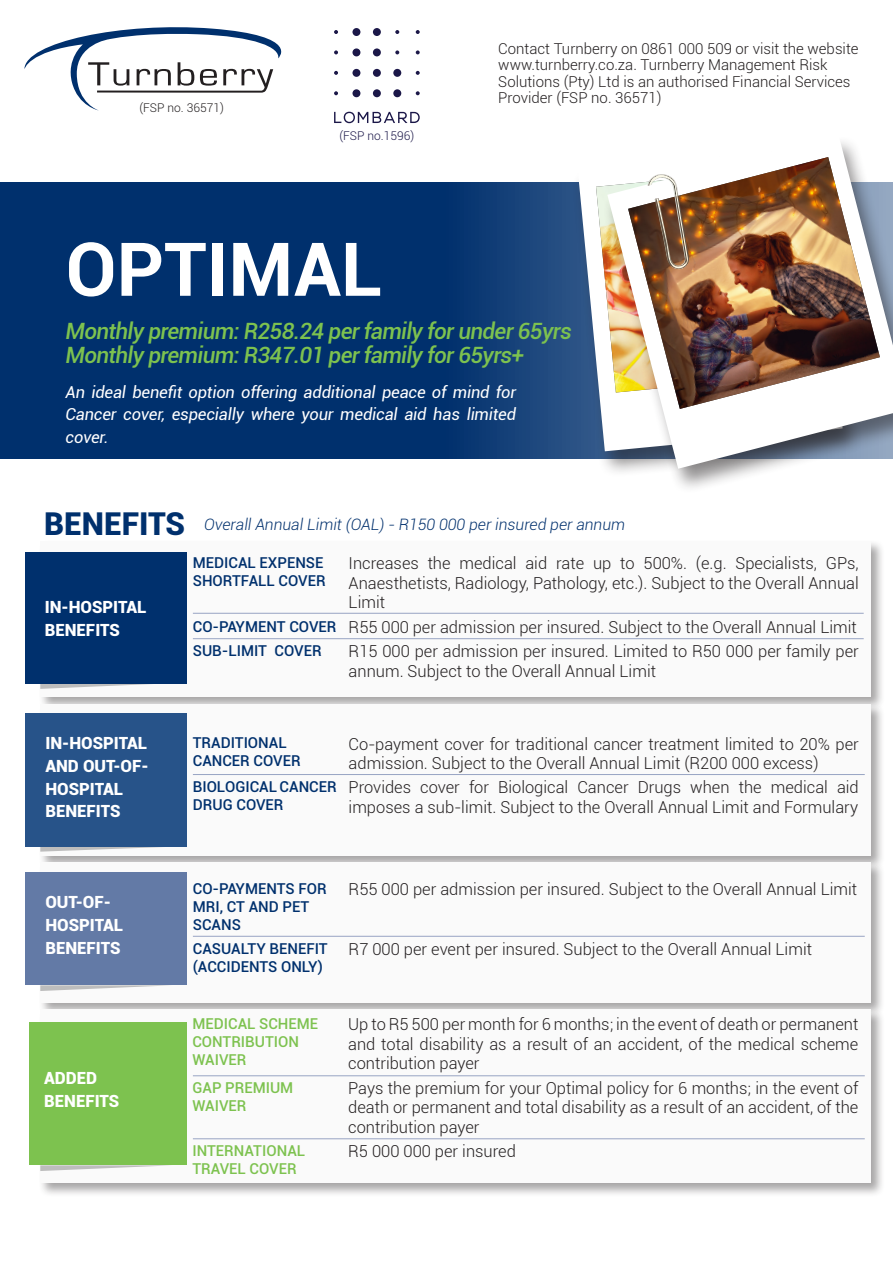
<style>
.page{position:relative;width:893px;height:1263px;background:#fff}
.page>*{position:absolute;margin:0;border:0;box-sizing:border-box;transform-origin:0 0}
.t1{font:700 74.25px "Roboto";color:#fff}
.t2{font:900 31.5px "Roboto";color:#00306d}
.t3{font:italic 500 22.5px "Roboto";letter-spacing:-.03em;color:#7dc24f}
.t4{font:900 16.8px/22.8px "Roboto";color:#fff}
.t5{font:300 16.5px/19.5px "Roboto";color:#231f20;text-align:justify}
.t6{font:italic 16.5px/22.5px "Roboto";letter-spacing:-.01em;color:#fff;text-align:justify}
.t7{font:italic 300 15.75px "Roboto";color:#00306d}
.t8{font:500 15px/18px "Roboto";color:#00306d}
.t9{font:300 15px/16.5px "Roboto";color:#231f20}
.t10{font:500 15px/18px "Roboto";color:#7dc24f}
.t11{font:300 12px "Roboto";color:#231f20}
.t12{font:300 12px "Roboto";color:#1b1748}
</style>
<div class="page">
<div style="left:38px;top:539px;width:847px;height:172px;background:#231f20;opacity:.4"></div>
<div style="left:40px;top:542px;width:831px;height:155px;background:#fafafa"></div>
<svg style="left:40px;top:683px;width:133px;height:6px"></svg>
<div style="left:38px;top:702px;width:847px;height:168px;background:#231f20;opacity:.4"></div>
<div style="left:40px;top:704px;width:831px;height:152px;background:#fafafa"></div>
<svg style="left:40px;top:847px;width:121px;height:5px"></svg>
<div style="left:38px;top:860px;width:847px;height:157px;background:#231f20;opacity:.4"></div>
<div style="left:40px;top:862px;width:831px;height:141px;background:#fafafa"></div>
<svg style="left:40px;top:985px;width:129px;height:6px"></svg>
<div style="left:38px;top:1007px;width:847px;height:191px;background:#231f20;opacity:.4"></div>
<div style="left:40px;top:1010px;width:831px;height:173px;background:#fafafa"></div>
<div style="left:29px;top:1022px;width:157px;height:143px;background:#7dc24f"></div>
<svg style="left:0;top:182px;width:572px;height:277px;background:#04336f"></svg>
<div style="left:572px;top:146px;width:291px;height:332px;background:#231f20;opacity:.5"></div>
<svg style="left:578px;top:147px;width:23px;height:304px;fill:#305688"></svg>
<img style="left:596px;top:167px;width:5px;height:225px">
<div style="left:601px;top:135px;width:292px;height:360px;background:#231f20;opacity:.5"></div>
<svg style="left:607px;top:135px;width:286px;height:334px"></svg>
<img style="left:628px;top:157px;width:252px;height:252px">
<div style="left:25px;top:552px;width:161px;height:131px;background:#00306d"></div>
<div style="left:25px;top:713px;width:161px;height:134px;background:#275389"></div>
<div style="left:25px;top:873px;width:161px;height:112px;background:#637aa6"></div>
<hr style="left:193px;top:613px;width:671px;height:1px;background:#98a4c3">
<hr style="left:193px;top:638px;width:671px;height:1px;background:#98a4c3">
<hr style="left:193px;top:774px;width:672px;height:1px;background:#98a4c3">
<hr style="left:193px;top:936px;width:672px;height:1px;background:#98a4c3">
<svg style="left:40px;top:1165px;width:129px;height:6px"></svg>
<svg style="left:647px;top:174px;width:42px;height:96px"></svg>
<hr style="left:193px;top:1075px;width:672px;height:1px;background:#98a4c3">
<hr style="left:193px;top:1138px;width:672px;height:1px;background:#98a4c3">
<svg style="left:24px;top:27px;width:258px;height:84px"></svg>
<svg style="left:334px;top:28px;width:86px;height:69px"></svg>
<svg style="left:334px;top:112px;width:86px;height:11px"></svg>
<p class="t11" style="left:140px;top:99px;width:86px">(FSP no. 36571)</p>
<p class="t12" style="left:340px;top:128px;width:76px">(FSP no.1596)</p>
<p class="t1" style="left:66px;top:217px;width:318px">OPTIMAL</p>
<p class="t9" style="left:498px;top:40px;width:362px">Contact Turnberry on 0861 000 509 or visit the website www.turnberry.co.za. Turnberry Management Risk Solutions (Pty) Ltd is an authorised Financial Services Provider (FSP no. 36571)</p>
<p class="t3" style="left:66px;top:316px;width:508px">Monthly premium: R258.24 per family for under 65yrs</p>
<p class="t3" style="left:66px;top:340px;width:460px">Monthly premium: R347.01 per family for 65yrs+</p>
<p class="t6" style="left:66px;top:380px;width:452px">An ideal benefit option offering additional peace of mind for Cancer cover, especially where your medical aid has limited cover.</p>
<p class="t2" style="left:44px;top:501px;width:143px">BENEFITS</p>
<p class="t7" style="left:204px;top:513px;width:422px">Overall Annual Limit (OAL) - R150 000 per insured per annum</p>
<p class="t4" style="left:45px;top:595px;width:103px">IN-HOSPITAL<br>BENEFITS</p>
<p class="t4" style="left:45px;top:731px;width:105px">IN-HOSPITAL<br>AND OUT-OF-<br>HOSPITAL<br>BENEFITS</p>
<p class="t4" style="left:45px;top:890px;width:79px">OUT-OF-<br>HOSPITAL<br>BENEFITS</p>
<p class="t4" style="left:44px;top:1066px;width:54px">ADDED</p>
<p class="t4" style="left:44px;top:1089px;width:77px">BENEFITS</p>
<p class="t8" style="left:193px;top:553px;width:134px">MEDICAL EXPENSE<br>SHORTFALL COVER</p>
<p class="t5" style="left:349px;top:553px;width:512px">Increases the medical aid rate up to 500%. (e.g. Specialists, GPs, Anaesthetists, Radiology, Pathology, etc.). Subject to the Overall Annual Limit</p>
<p class="t8" style="left:193px;top:617px;width:145px">CO-PAYMENT COVER</p>
<p class="t5" style="left:349px;top:616px;width:510px">R55 000 per admission per insured. Subject to the Overall Annual Limit</p>
<p class="t8" style="left:193px;top:641px;width:130px">SUB-LIMIT COVER</p>
<p class="t5" style="left:349px;top:641px;width:512px">R15 000 per admission per insured. Limited to R50 000 per family per annum. Subject to the Overall Annual Limit</p>
<p class="t8" style="left:193px;top:733px;width:109px">TRADITIONAL<br>CANCER COVER</p>
<p class="t5" style="left:349px;top:733px;width:512px">Co-payment cover for traditional cancer treatment limited to 20% per admission. Subject to the Overall Annual Limit (R200 000 excess)</p>
<p class="t8" style="left:193px;top:777px;width:145px">BIOLOGICAL CANCER<br>DRUG COVER</p>
<p class="t5" style="left:349px;top:777px;width:512px">Provides cover for Biological Cancer Drugs when the medical aid imposes a sub-limit. Subject to the Overall Annual Limit and Formulary</p>
<p class="t8" style="left:193px;top:879px;width:135px">CO-PAYMENTS FOR<br>MRI, CT AND PET<br>SCANS</p>
<p class="t5" style="left:349px;top:879px;width:510px">R55 000 per admission per insured. Subject to the Overall Annual Limit</p>
<p class="t8" style="left:193px;top:939px;width:136px">CASUALTY BENEFIT (ACCIDENTS ONLY)</p>
<p class="t5" style="left:349px;top:938px;width:465px">R7 000 per event per insured. Subject to the Overall Annual Limit</p>
<p class="t10" style="left:192px;top:1014px;width:127px">MEDICAL SCHEME<br>CONTRIBUTION<br>WAIVER</p>
<p class="t5" style="left:348px;top:1014px;width:512px">Up to R5 500 per month for 6 months; in the event of death or permanent and total disability as a result of an accident, of the medical scheme contribution payer</p>
<p class="t10" style="left:192px;top:1078px;width:102px">GAP PREMIUM<br>WAIVER</p>
<p class="t5" style="left:348px;top:1077px;width:512px">Pays the premium for your Optimal policy for 6 months; in the event of death or permanent and total disability as a result of an accident, of the contribution payer</p>
<p class="t10" style="left:192px;top:1141px;width:114px">INTERNATIONAL<br>TRAVEL COVER</p>
<p class="t5" style="left:348px;top:1141px;width:169px">R5 000 000 per insured</p>
</div>
